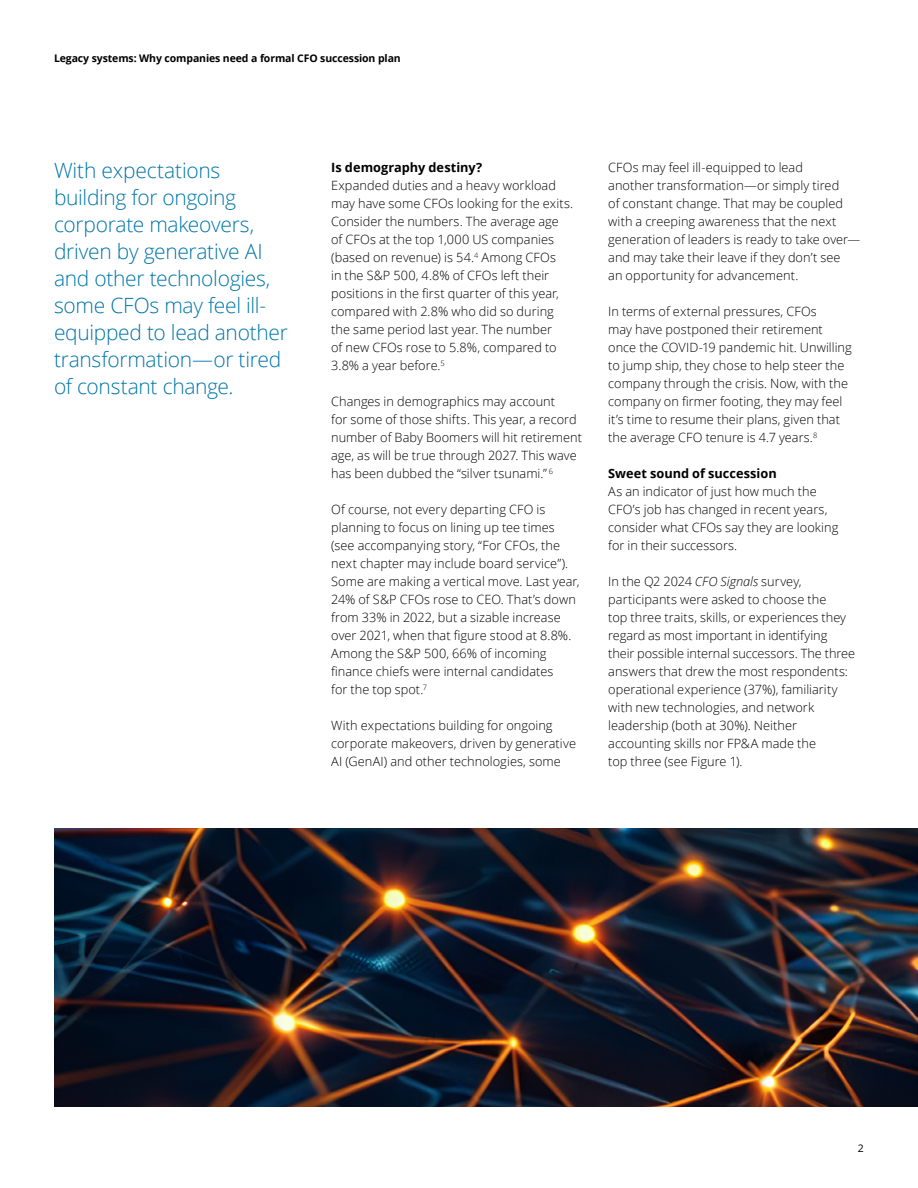
<style>
.page{position:relative;width:918px;height:1188px;background:#fff}
.page>*{position:absolute;margin:0;border:0;box-sizing:border-box;transform-origin:0 0}
.Quote_pullout_small__14_18pt{font:300 21px/27px "Open Sans";letter-spacing:-.015em;color:#0076a8}
.Body_copy_light__black_8_5_12pt{font:300 12.75px/18px "Open Sans";letter-spacing:.005em;color:#000}
.Subhead_A__black_8_5_12pt{font:700 12.75px "Open Sans";letter-spacing:.005em;color:#000}
.t1{font:700 10.5px "Open Sans";letter-spacing:-.01em;color:#000}
.t2{font:10.5px "Open Sans";color:#000}
.s1{font-style:italic}
</style>
<div class="page">
<img style="left:54px;top:828px;width:864px;height:279px">
<p class="t1" style="left:54px;top:51px;width:348px">Legacy systems: Why companies need a formal CFO succession plan</p>
<p class="Quote_pullout_small__14_18pt" style="left:54px;top:156px;width:235px">With expectations building for ongoing corporate makeovers, driven by generative AI and other technologies, some CFOs may feel ill&shy;equipped to lead another transformation—or tired of constant change.</p>
<p class="Subhead_A__black_8_5_12pt" style="left:331px;top:158px;width:153px">Is demography destiny?</p>
<p class="Body_copy_light__black_8_5_12pt" style="left:331px;top:176px;width:244px">Expanded duties and a heavy workload may have some CFOs looking for the exits.<br>Consider the numbers. The average age<br>of CFOs at the top 1,000 US companies (based on revenue) is 54.<sup>4</sup> Among CFOs<br>in the S&amp;P 500, 4.8% of CFOs left their positions in the first quarter of this year, compared with 2.8% who did so during the same period last year. The number<br>of new CFOs rose to 5.8%, compared to 3.8% a year before.<sup>5</sup></p>
<p class="Body_copy_light__black_8_5_12pt" style="left:331px;top:392px;width:252px">Changes in demographics may account<br>for some of those shifts. This year, a record number of Baby Boomers will hit retirement age, as will be true through 2027. This wave has been dubbed the “silver tsunami.” <sup>6</sup></p>
<p class="Body_copy_light__black_8_5_12pt" style="left:331px;top:500px;width:250px">Of course, not every departing CFO is planning to focus on lining up tee times (see accompanying story, “For CFOs, the next chapter may include board service”).<br>Some are making a vertical move. Last year, 24% of S&amp;P CFOs rose to CEO. That’s down from 33% in 2022, but a sizable increase over 2021, when that figure stood at 8.8%.<br>Among the S&amp;P 500, 66% of incoming finance chiefs were internal candidates<br>for the top spot.<sup>7</sup></p>
<p class="Body_copy_light__black_8_5_12pt" style="left:331px;top:716px;width:246px">With expectations building for ongoing corporate makeovers, driven by generative<br>AI (GenAI) and other technologies, some</p>
<p class="Body_copy_light__black_8_5_12pt" style="left:608px;top:158px;width:254px">CFOs may feel ill-equipped to lead<br>another transformation—or simply tired<br>of constant change. That may be coupled with a creeping awareness that the next generation of leaders is ready to take over— and may take their leave if they don’t see<br>an opportunity for advancement.</p>
<p class="Body_copy_light__black_8_5_12pt" style="left:608px;top:302px;width:245px">In terms of external pressures, CFOs<br>may have postponed their retirement once the COVID-19 pandemic hit. Unwilling to jump ship, they chose to help steer the company through the crisis. Now, with the company on firmer footing, they may feel it’s time to resume their plans, given that the average CFO tenure is 4.7 years.<sup>8</sup></p>
<p class="Subhead_A__black_8_5_12pt" style="left:608px;top:464px;width:170px">Sweet sound of succession</p>
<p class="Body_copy_light__black_8_5_12pt" style="left:608px;top:482px;width:232px">As an indicator of just how much the CFO’s job has changed in recent years, consider what CFOs say they are looking for in their successors.</p>
<p class="Body_copy_light__black_8_5_12pt" style="left:608px;top:572px;width:248px">In the Q2 2024 <span class="s1">CFO Signals</span> survey, participants were asked to choose the<br>top three traits, skills, or experiences they regard as most important in identifying their possible internal successors. The three answers that drew the most respondents: operational experience (37%), familiarity with new technologies, and network leadership (both at 30%). Neither accounting skills nor FP&amp;A made the<br>top three (see Figure 1).</p>
<p class="t2" style="left:858px;top:1141px;width:8px">2</p>
</div>
